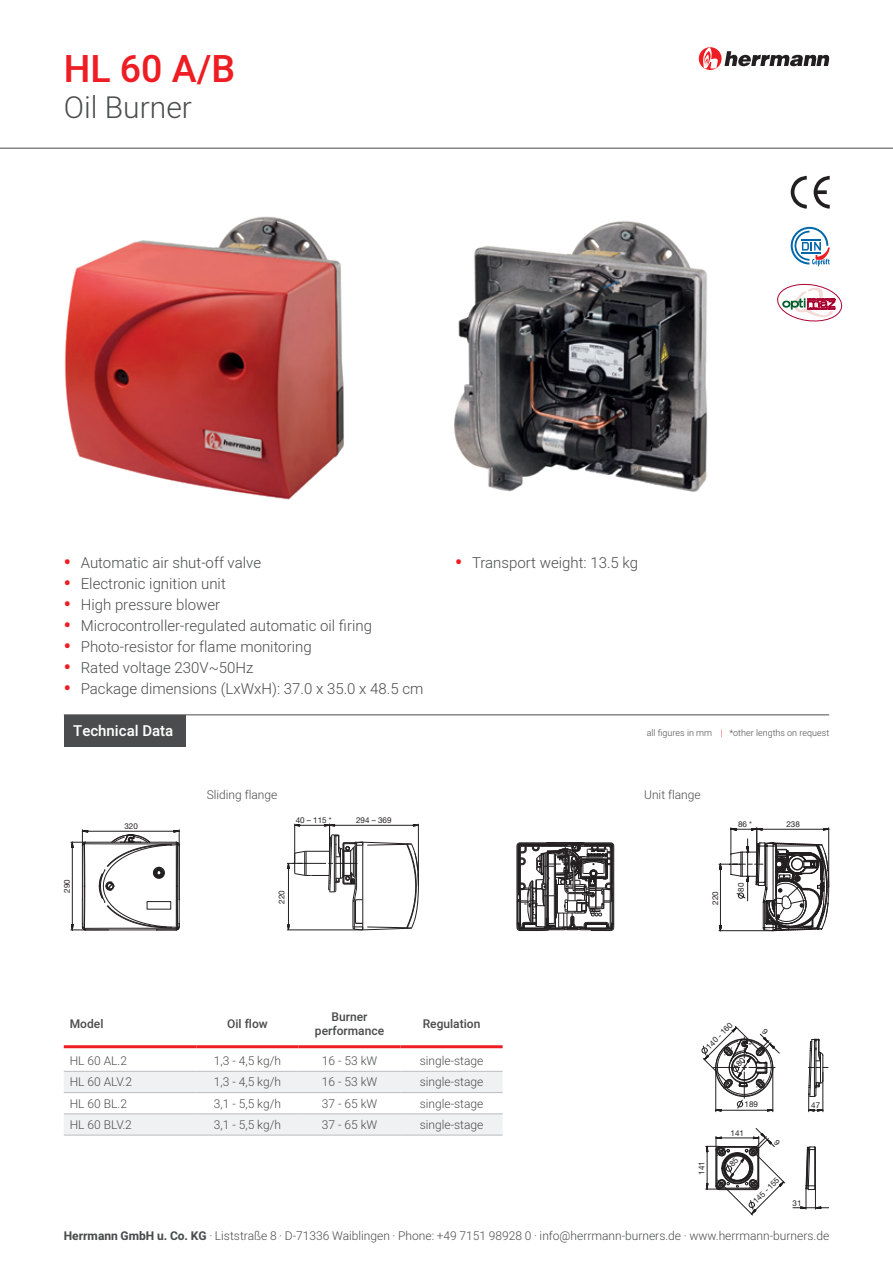
<style>
.page{position:relative;width:893px;height:1263px;background:#fff}
.page>*{position:absolute;margin:0;border:0;box-sizing:border-box;transform-origin:0 0}
.t1{font:500 37.5px "Heebo";color:#ee1d23}
.t2{font:300 30px "Heebo";color:#4b4c4d}
.t3{font:300 15px "Heebo";color:#4b4c4d}
.t4{font:500 15px "Heebo";color:#fff}
.t5{font:300 12px "Heebo";color:#4b4c4d}
.t6{font:500 12px/14.4px "Heebo";color:#4b4c4d;text-align:center}
.t7{font:300 9px "Heebo";color:#4b4c4d}
.t8{font:8.1px "Helvetica Neue";color:#231f20}
.s1{font-weight:700;font-size:19.5px;color:#ee1d23}
.s2{color:#ee1d23}
.s3{font-weight:700}
</style>
<div class="page">
<svg style="left:64px;top:1048px;width:439px;height:87px"></svg>
<hr style="left:64px;top:1071px;width:132px;height:1px;background:#bcbdc0">
<hr style="left:196px;top:1071px;width:102px;height:1px;background:#bcbdc0">
<hr style="left:298px;top:1071px;width:103px;height:1px;background:#bcbdc0">
<hr style="left:401px;top:1071px;width:102px;height:1px;background:#bcbdc0">
<hr style="left:64px;top:1092px;width:132px;height:1px;background:#bcbdc0">
<hr style="left:196px;top:1092px;width:102px;height:1px;background:#bcbdc0">
<hr style="left:298px;top:1092px;width:103px;height:1px;background:#bcbdc0">
<hr style="left:401px;top:1092px;width:102px;height:1px;background:#bcbdc0">
<hr style="left:64px;top:1113px;width:132px;height:1px;background:#bcbdc0">
<hr style="left:196px;top:1113px;width:102px;height:1px;background:#bcbdc0">
<hr style="left:298px;top:1113px;width:103px;height:1px;background:#bcbdc0">
<hr style="left:401px;top:1113px;width:102px;height:1px;background:#bcbdc0">
<hr style="left:64px;top:1135px;width:132px;height:1px;background:#bcbdc0">
<hr style="left:196px;top:1135px;width:102px;height:1px;background:#bcbdc0">
<hr style="left:298px;top:1135px;width:103px;height:1px;background:#bcbdc0">
<hr style="left:401px;top:1135px;width:102px;height:1px;background:#bcbdc0">
<hr style="left:64px;top:1045px;width:132px;height:3px;background:#ee1d23">
<hr style="left:196px;top:1045px;width:102px;height:3px;background:#ee1d23">
<hr style="left:298px;top:1045px;width:103px;height:3px;background:#ee1d23">
<hr style="left:401px;top:1045px;width:102px;height:3px;background:#ee1d23">
<svg style="left:71px;top:830px;width:109px;height:101px"></svg>
<svg style="left:719px;top:827px;width:111px;height:104px"></svg>
<hr style="left:793px;top:1207px;width:36px;height:1px;background:#231f20">
<svg style="left:800px;top:1146px;width:22px;height:63px"></svg>
<svg style="left:808px;top:1039px;width:20px;height:73px"></svg>
<svg style="left:287px;top:823px;width:132px;height:108px"></svg>
<svg style="left:516px;top:842px;width:99px;height:89px"></svg>
<svg style="left:699px;top:47px;width:23px;height:23px"></svg>
<svg style="left:724px;top:51px;width:106px;height:15px"></svg>
<svg style="left:701px;top:47px;width:17px;height:21px"></svg>
<img style="left:64px;top:216px;width:280px;height:284px">
<img style="left:454px;top:221px;width:254px;height:271px">
<hr style="left:0;top:148px;width:893px;height:1px;background:#4b4c4d">
<svg style="left:791px;top:176px;width:16px;height:32px"></svg>
<svg style="left:814px;top:176px;width:16px;height:32px"></svg>
<svg style="left:791px;top:227px;width:39px;height:39px"></svg>
<svg style="left:777px;top:283px;width:66px;height:39px"></svg>
<hr style="left:64px;top:714px;width:765px;height:1px;background:#4b4c4d">
<div style="left:64px;top:715px;width:122px;height:31px;background:#4b4c4d"></div>
<svg style="left:706px;top:1128px;width:79px;height:87px"></svg>
<svg style="left:702px;top:1026px;width:78px;height:86px"></svg>
<p class="t1" style="left:64px;top:43px;width:173px">HL 60 A/B</p>
<p class="t2" style="left:64px;top:86px;width:130px">Oil Burner</p>
<p class="t3" style="left:64px;top:552px;width:199px"><span class="s1">•</span> Automatic air shut-off valve</p>
<p class="t3" style="left:64px;top:573px;width:164px"><span class="s1">•</span> Electronic ignition unit</p>
<p class="t3" style="left:64px;top:594px;width:158px"><span class="s1">•</span> High pressure blower</p>
<p class="t3" style="left:64px;top:615px;width:310px"><span class="s1">•</span> Microcontroller-regulated automatic oil firing</p>
<p class="t3" style="left:64px;top:636px;width:249px"><span class="s1">•</span> Photo-resistor for flame monitoring</p>
<p class="t3" style="left:64px;top:657px;width:191px"><span class="s1">•</span> Rated voltage 230V~50Hz</p>
<p class="t3" style="left:64px;top:678px;width:361px"><span class="s1">•</span> Package dimensions (LxWxH): 37.0 x 35.0 x 48.5 cm</p>
<p class="t3" style="left:455px;top:552px;width:185px"><span class="s1">•</span> Transport weight: 13.5 kg</p>
<p class="t4" style="left:73px;top:720px;width:102px">Technical Data</p>
<p class="t7" style="left:647px;top:726px;width:184px">all figures in mm <span class="s2">|</span> *other lengths on request</p>
<p class="t8" style="left:62px;top:892px;width:15px;rotate:-90deg">290</p>
<p class="t8" style="left:124px;top:821px;width:15px">320</p>
<p class="t5" style="left:207px;top:786px;width:72px">Sliding flange</p>
<p class="t5" style="left:644px;top:786px;width:58px">Unit flange</p>
<p class="t8" style="left:296px;top:815px;width:37px">40 – 115 *</p>
<p class="t8" style="left:356px;top:815px;width:37px">294 – 369</p>
<p class="t8" style="left:290px;top:815px;width:37px">294 – 369</p>
<p class="t8" style="left:738px;top:819px;width:16px">86 *</p>
<p class="t8" style="left:786px;top:819px;width:15px">238</p>
<p class="t8" style="left:746px;top:819px;width:15px">238</p>
<p class="t8" style="left:277px;top:904px;width:15px;rotate:-90deg">220</p>
<p class="t8" style="left:710px;top:904px;width:15px;rotate:-90deg">220</p>
<p class="t8" style="left:736px;top:892px;width:10px;rotate:-90deg">80</p>
<p class="t6" style="left:70px;top:1016px;width:35px">Model</p>
<p class="t6" style="left:227px;top:1016px;width:42px">Oil flow</p>
<p class="t6" style="left:315px;top:1009px;width:71px">Burner performance</p>
<p class="t6" style="left:423px;top:1016px;width:59px">Regulation</p>
<p class="t5" style="left:70px;top:1053px;width:59px">HL 60 AL.2</p>
<p class="t5" style="left:214px;top:1053px;width:69px">1,3 - 4,5 kg/h</p>
<p class="t5" style="left:322px;top:1053px;width:57px">16 - 53 kW</p>
<p class="t5" style="left:420px;top:1053px;width:65px">single-stage</p>
<p class="t5" style="left:70px;top:1074px;width:64px">HL 60 ALV.2</p>
<p class="t5" style="left:214px;top:1074px;width:69px">1,3 - 4,5 kg/h</p>
<p class="t5" style="left:322px;top:1074px;width:57px">16 - 53 kW</p>
<p class="t5" style="left:420px;top:1074px;width:65px">single-stage</p>
<p class="t5" style="left:70px;top:1095px;width:59px">HL 60 BL.2</p>
<p class="t5" style="left:214px;top:1095px;width:69px">3,1 - 5,5 kg/h</p>
<p class="t5" style="left:322px;top:1095px;width:57px">37 - 65 kW</p>
<p class="t5" style="left:420px;top:1095px;width:65px">single-stage</p>
<p class="t5" style="left:70px;top:1116px;width:64px">HL 60 BLV.2</p>
<p class="t5" style="left:214px;top:1116px;width:69px">3,1 - 5,5 kg/h</p>
<p class="t5" style="left:322px;top:1116px;width:57px">37 - 65 kW</p>
<p class="t5" style="left:420px;top:1116px;width:65px">single-stage</p>
<p class="t8" style="left:449px;top:1013px;width:15px">320</p>
<p class="t8" style="left:326px;top:1034px;width:10px;rotate:-90deg">80</p>
<p class="t8" style="left:260px;top:1034px;width:10px;rotate:-90deg">80</p>
<p class="t8" style="left:704px;top:1044px;width:35px;rotate:-45deg">140 - 160</p>
<p class="t8" style="left:745px;top:1099px;width:15px">189</p>
<p class="t8" style="left:811px;top:1100px;width:10px">47</p>
<p class="t8" style="left:697px;top:1175px;width:15px;rotate:-90deg">141</p>
<p class="t8" style="left:730px;top:1128px;width:15px">141</p>
<p class="t8" style="left:751px;top:1198px;width:35px;rotate:-45deg">145 - 155</p>
<p class="t8" style="left:793px;top:1198px;width:10px">31</p>
<p class="t8" style="left:558px;top:1239px;width:15px;rotate:-90deg">220</p>
<p class="t5" style="left:64px;top:1227px;width:767px"><span class="s3">Herrmann GmbH u. Co. KG</span> · Liststraße 8 · D-71336 Waiblingen · Phone: +49 7151 98928 0 · info@herrmann-burners.de · www.herrmann-burners.de</p>
</div>
